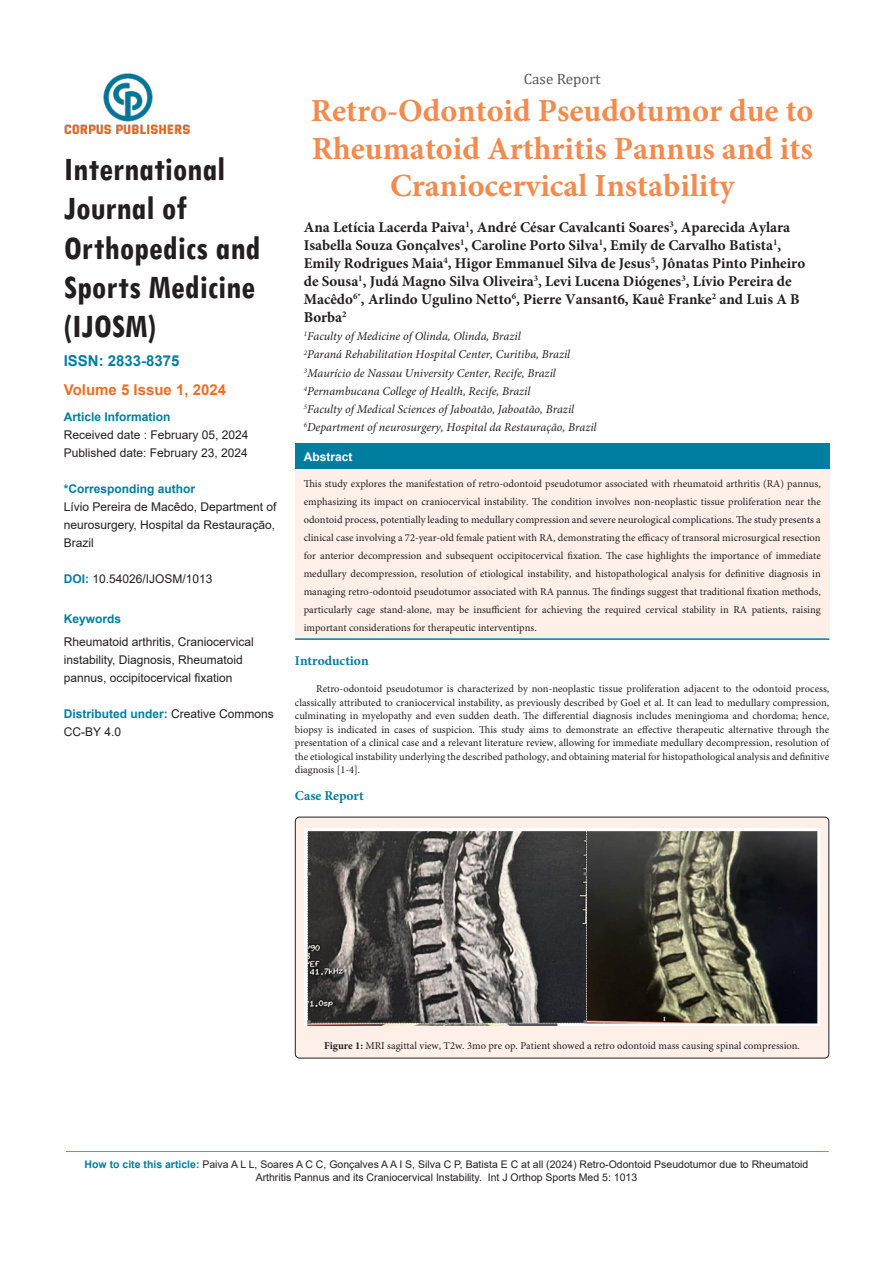
<style>
.page{position:relative;width:893px;height:1263px;background:#fff}
.page>*{position:absolute;margin:0;border:0;box-sizing:border-box;transform-origin:0 0}
.t1{font:700 condensed 34.65px/39.2px "Tw Cen";color:#231f20}
.t2{font:700 32.25px/37.5px "Minion Pro";color:#f38a4e;text-align:center}
.t3{font:700 15px/18px "Minion Pro";color:#231f20}
.t4{font:700 15px "Arial";color:#f06d22}
.t5{font:700 15px "Arial";color:#007e9f}
.t6{font:15px "Cambria";color:#57585a}
.t7{font:700 13.5px "Minion Pro";color:#007e9f}
.t8{font:12px/18px "Arial";color:#231f20}
.t9{font:italic 12px "Minion Pro";color:#231f20}
.t10{font:700 12px "Arial";color:#007e9f}
.t11{font:700 12px "Arial";color:#fff}
.t12{font:10.5px/18px "Minion Pro";color:#231f20;text-align:justify}
.t13{font:10.5px/12.6px "Arial";color:#231f20;text-align:center}
.s1{font-weight:700;color:#007e9f}
.s2{font-weight:700}
</style>
<div class="page">
<hr style="left:66px;top:1151px;width:763px;height:1px;background:#f06d22">
<img style="left:65px;top:73px;width:125px;height:61px">
<div style="left:295px;top:444px;width:534px;height:25px;background:#007e9f"></div>
<div style="left:295px;top:470px;width:534px;height:170px;background:#fef0e9"></div>
<hr style="left:295px;top:638px;width:534px;height:2px;background:#007e9f">
<div style="left:295px;top:817px;width:534px;height:241px;background:#fef0e9;border-radius:4px"></div>
<div style="left:295px;top:817px;width:534px;height:241px;border:1px solid #231f20;border-radius:4px"></div>
<img style="left:304px;top:829px;width:516px;height:197px">
<h1 class="t1" style="left:64px;top:149px;width:198px">International<br>Journal of<br>Orthopedics and<br>Sports Medicine (IJOSM)</h1>
<p class="t5" style="left:64px;top:350px;width:117px">ISSN: 2833-8375</p>
<p class="t4" style="left:64px;top:379px;width:164px">Volume 5 Issue 1, 2024</p>
<p class="t10" style="left:64px;top:408px;width:108px">Article Information</p>
<p class="t8" style="left:64px;top:426px;width:186px">Received date : February 05, 2024<br>Published date: February 23, 2024</p>
<p class="t10" style="left:64px;top:480px;width:133px">*Corresponding author</p>
<p class="t8" style="left:64px;top:498px;width:214px">Lívio Pereira de Macêdo, Department of neurosurgery, Hospital da Restauração,<br>Brazil</p>
<p class="t8" style="left:64px;top:570px;width:150px"><span class="s1">DOI:</span> 10.54026/IJOSM/1013</p>
<p class="t10" style="left:64px;top:611px;width:59px">Keywords</p>
<p class="t8" style="left:64px;top:632px;width:192px">Rheumatoid arthritis, Craniocervical instability, Diagnosis, Rheumatoid pannus, occipitocervical fixation</p>
<p class="t8" style="left:64px;top:704px;width:212px"><span class="s1">Distributed under:</span> Creative Commons<br>CC-BY 4.0</p>
<p class="t6" style="left:524px;top:70px;width:78px">Case Report</p>
<p class="t2" style="left:311px;top:92px;width:504px">Retro-Odontoid Pseudotumor due to<br>Rheumatoid Arthritis Pannus and its<br>Craniocervical Instability</p>
<p class="t3" style="left:304px;top:218px;width:503px">Ana Letícia Lacerda Paiva<sup>1</sup>, André César Cavalcanti Soares<sup>3</sup>, Aparecida Aylara Isabella Souza Gonçalves<sup>1</sup>, Caroline Porto Silva<sup>1</sup>, Emily de Carvalho Batista<sup>1</sup>, Emily Rodrigues Maia<sup>4</sup>, Higor Emmanuel Silva de Jesus<sup>5</sup>, Jônatas Pinto Pinheiro de Sousa<sup>1</sup>, Judá Magno Silva Oliveira<sup>3</sup>, Levi Lucena Diógenes<sup>3</sup>, Lívio Pereira de Macêdo<sup>6*</sup>, Arlindo Ugulino Netto<sup>6</sup>, Pierre Vansant6, Kauê Franke<sup>2</sup> and Luis A B Borba<sup>2</sup></p>
<p class="t9" style="left:304px;top:328px;width:218px"><sup>1</sup>Faculty of Medicine of Olinda, Olinda, Brazil</p>
<p class="t9" style="left:304px;top:346px;width:268px"><sup>2</sup>Paraná Rehabilitation Hospital Center, Curitiba, Brazil</p>
<p class="t9" style="left:304px;top:364px;width:254px"><sup>3</sup>Maurício de Nassau University Center, Recife, Brazil</p>
<p class="t9" style="left:304px;top:382px;width:228px"><sup>4</sup>Pernambucana College of Health, Recife, Brazil</p>
<p class="t9" style="left:304px;top:400px;width:272px"><sup>5</sup>Faculty of Medical Sciences of Jaboatão, Jaboatão, Brazil</p>
<p class="t9" style="left:304px;top:418px;width:294px"><sup>6</sup>Department of neurosurgery, Hospital da Restauração, Brazil</p>
<p class="t11" style="left:304px;top:448px;width:50px">Abstract</p>
<p class="t12" style="left:304px;top:475px;width:519px">This study explores the manifestation of retro-odontoid pseudotumor associated with rheumatoid arthritis (RA) pannus, emphasizing its impact on craniocervical instability. The condition involves non-neoplastic tissue proliferation near the odontoid process, potentially leading to medullary compression and severe neurological complications. The study presents a clinical case involving a 72-year-old female patient with RA, demonstrating the efficacy of transoral microsurgical resection for anterior decompression and subsequent occipitocervical fixation. The case highlights the importance of immediate medullary decompression, resolution of etiological instability, and histopathological analysis for definitive diagnosis in managing retro-odontoid pseudotumor associated with RA pannus. The findings suggest that traditional fixation methods, particularly cage stand-alone, may be insufficient for achieving the required cervical stability in RA patients, raising important considerations for therapeutic interventipns.</p>
<p class="t7" style="left:295px;top:652px;width:75px">Introduction</p>
<p class="t12" style="left:295px;top:683px;width:536px;line-height:13.5px;text-indent:21px">Retro-odontoid pseudotumor is characterized by non-neoplastic tissue proliferation adjacent to the odontoid process, classically attributed to craniocervical instability, as previously described by Goel et al. It can lead to medullary compression, culminating in myelopathy and even sudden death. The differential diagnosis includes meningioma and chordoma; hence, biopsy is indicated in cases of suspicion. This study aims to demonstrate an effective therapeutic alternative through the presentation of a clinical case and a relevant literature review, allowing for immediate medullary decompression, resolution of the etiological instability underlying the described pathology, and obtaining material for histopathological analysis and definitive diagnosis [1-4].</p>
<p class="t7" style="left:295px;top:787px;width:70px">Case Report</p>
<p class="t12" style="left:324px;top:1037px;width:477px"><span class="s2">Figure 1:</span> MRI sagittal view, T2w. 3mo pre op. Patient showed a retro odontoid mass causing spinal compression.</p>
<p class="t13" style="left:85px;top:1158px;width:725px"><span class="s1">How to cite this article:</span> Paiva A L L, Soares A C C, Gonçalves A A I S, Silva C P, Batista E C at all (2024) Retro-Odontoid Pseudotumor due to Rheumatoid<br>Arthritis Pannus and its Craniocervical Instability. Int J Orthop Sports Med 5: 1013</p>
</div>
